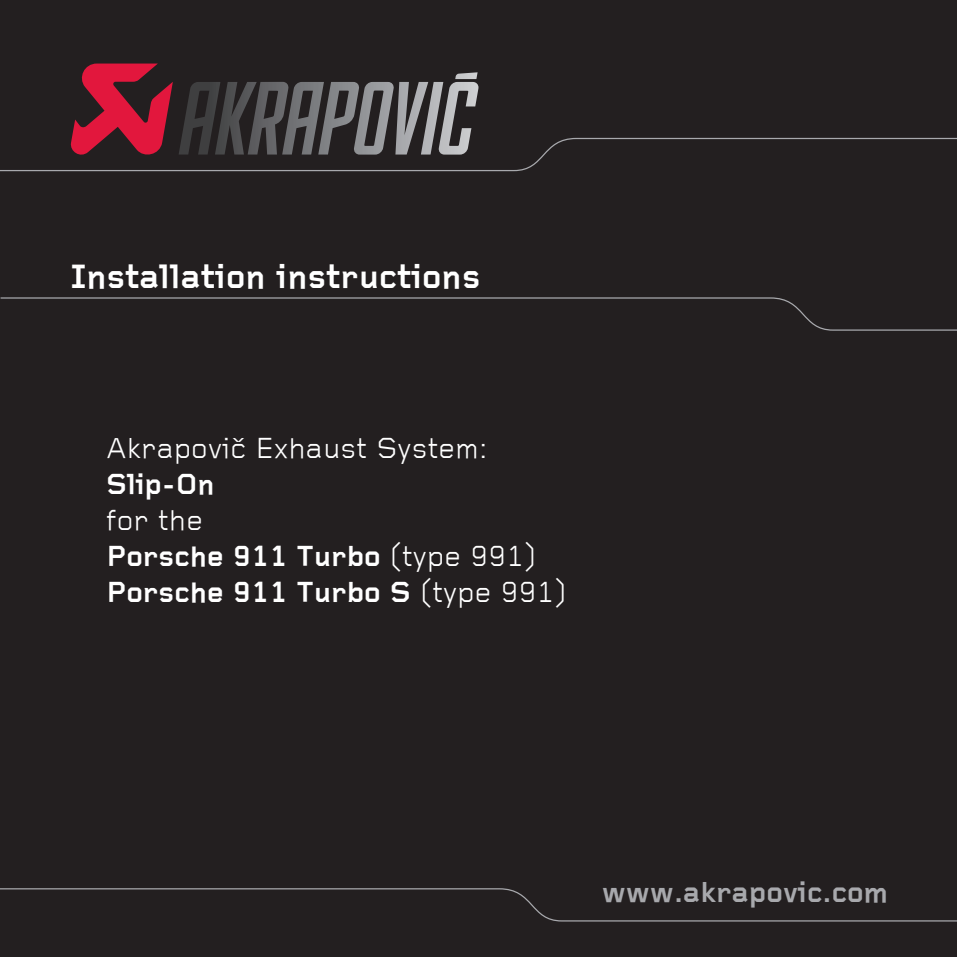
<style>
.page{position:relative;width:957px;height:957px;background:#231f20}
.page>*{position:absolute;margin:0;border:0;box-sizing:border-box;transform-origin:0 0}
.t1{font:700 35px "Foundry Gridnik";color:#fff}
.t2{font:700 30px "Foundry Gridnik";color:#fff}
.t3{font:30px "Foundry Gridnik";color:#fff}
.t4{font:700 30px "Foundry Gridnik";color:#a8a9ad}
.s1{font-weight:400}
</style>
<div class="page">
<svg style="left:0;top:64px;width:957px;height:108px"></svg>
<svg style="left:0;top:888px;width:957px;height:34px"></svg>
<svg style="left:0;top:297px;width:957px;height:34px"></svg>
<p class="t1" style="left:71px;top:257px;width:411px">Installation instructions</p>
<p class="t3" style="left:106px;top:432px;width:383px">Akrapovič Exhaust System:</p>
<p class="t2" style="left:106px;top:467px;width:110px">Slip-On</p>
<p class="t3" style="left:106px;top:504px;width:98px">for the</p>
<p class="t2" style="left:106px;top:539px;width:431px">Porsche 911 Turbo <span class="s1">(type 991)</span></p>
<p class="t2" style="left:106px;top:575px;width:462px">Porsche 911 Turbo S <span class="s1">(type 991)</span></p>
<p class="t4" style="left:601px;top:875px;width:288px">www.akrapovic.com</p>
</div>
